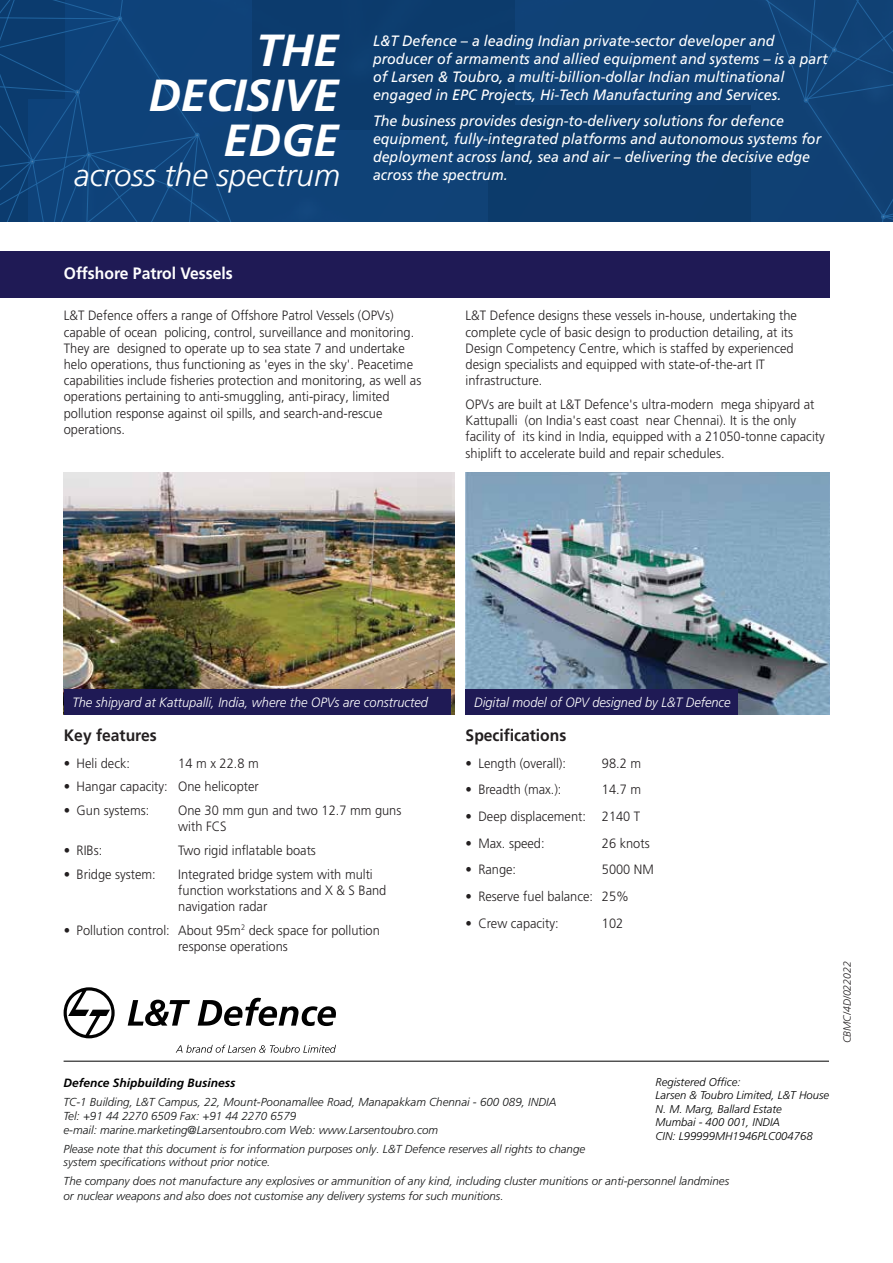
<style>
.page{position:relative;width:893px;height:1263px;background:#fff}
.page>*{position:absolute;margin:0;border:0;box-sizing:border-box;transform-origin:0 0}
.t1{font:italic 700 45px/45px "Frutiger LT Pro";color:#fff;text-align:right}
.t2{font:italic 300 31.35px "Frutiger LT Pro";color:#fff}
.t3{font:700 16.5px "Frutiger LT Pro";color:#231f20;scale:.95 1}
.t4{font:700 16.5px "Frutiger LT Pro";color:#fff;scale:.95 1}
.t5{font:italic 15px/18px "Frutiger LT Pro";color:#fff;scale:.95 1}
.t6{font:300 13.5px/16.2px "Frutiger LT Pro";color:#231f20;scale:.95 1}
.t7{font:italic 300 13.5px "Frutiger LT Pro";color:#fff;scale:.95 1}
.t8{font:italic 700 12px "Frutiger LT Pro";color:#010101}
.t9{font:italic 300 11.55px/13.8px "Frutiger LT Pro";color:#151616}
.t10{font:italic 300 11.25px/13.5px "Frutiger LT Pro";color:#010101}
.t11{font:italic 300 10.5px "Frutiger LT Pro";color:#231f20}
</style>
<div class="page">
<div style="left:0;top:251px;width:829px;height:47px;background:#1f1a55"></div>
<div style="left:0;top:0;width:893px;height:221px;background:#0f4175"></div>
<hr style="left:64px;top:1061px;width:765px;height:1px;background:#010101">
<svg style="left:128px;top:998px;width:208px;height:28px"></svg>
<svg style="left:64px;top:987px;width:51px;height:51px"></svg>
<svg style="left:176px;top:1045px;width:160px;height:8px"></svg>
<img style="left:64px;top:472px;width:391px;height:243px">
<div style="left:64px;top:689px;width:386px;height:26px;background:#1f1a55"></div>
<img style="left:466px;top:472px;width:363px;height:243px">
<div style="left:466px;top:689px;width:272px;height:26px;background:#1f1a55"></div>
<h1 class="t1" style="left:148px;top:28px;width:192px">THE<br>DECISIVE<br>EDGE</h1>
<h2 class="t2" style="left:74px;top:157px;width:267px">across the spectrum</h2>
<p class="t4" style="left:64px;top:264px;width:179px">Offshore Patrol Vessels</p>
<p class="t5" style="left:373px;top:32px;width:480px">L&amp;T Defence – a leading Indian private-sector developer and producer of armaments and allied equipment and systems – is a part of Larsen &amp; Toubro, a multi-billion-dollar Indian multinational engaged in EPC Projects, Hi-Tech Manufacturing and Services.</p>
<p class="t5" style="left:373px;top:112px;width:473px">The business provides design-to-delivery solutions for defence equipment, fully-integrated platforms and autonomous systems for deployment across land, sea and air – delivering the decisive edge across the spectrum.</p>
<p class="t6" style="left:64px;top:308px;width:378px">L&amp;T Defence offers a range of Offshore Patrol Vessels (OPVs) capable of ocean policing, control, surveillance and monitoring.<br>They are designed to operate up to sea state 7 and undertake helo operations, thus functioning as 'eyes in the sky'. Peacetime capabilities include fisheries protection and monitoring, as well as operations pertaining to anti-smuggling, anti-piracy, limited pollution response against oil spills, and search-and-rescue operations.</p>
<p class="t6" style="left:466px;top:308px;width:350px">L&amp;T Defence designs these vessels in-house, undertaking the complete cycle of basic design to production detailing, at its Design Competency Centre, which is staffed by experienced design specialists and equipped with state-of-the-art IT infrastructure.</p>
<p class="t6" style="left:466px;top:396px;width:380px">OPVs are built at L&amp;T Defence's ultra-modern mega shipyard at Kattupalli (on India's east coast near Chennai). It is the only facility of its kind in India, equipped with a 21050-tonne capacity shiplift to accelerate build and repair schedules.</p>
<p class="t7" style="left:72px;top:695px;width:376px">The shipyard at Kattupalli, India, where the OPVs are constructed</p>
<p class="t7" style="left:474px;top:695px;width:272px">Digital model of OPV designed by L&amp;T Defence</p>
<p class="t3" style="left:64px;top:725px;width:99px">Key features</p>
<p class="t6" style="left:64px;top:755px;width:71px">• Heli deck:</p>
<p class="t6" style="left:178px;top:755px;width:86px">14 m x 22.8 m</p>
<p class="t6" style="left:64px;top:779px;width:207px">• Hangar capacity: One helicopter</p>
<p class="t6" style="left:64px;top:802px;width:91px">• Gun systems:</p>
<p class="t6" style="left:178px;top:802px;width:236px">One 30 mm gun and two 12.7 mm guns with FCS</p>
<p class="t6" style="left:64px;top:842px;width:42px">• RIBs:</p>
<p class="t6" style="left:178px;top:842px;width:146px">Two rigid inflatable boats</p>
<p class="t6" style="left:64px;top:866px;width:98px">• Bridge system:</p>
<p class="t6" style="left:178px;top:866px;width:221px">Integrated bridge system with multi function workstations and X &amp; S Band navigation radar</p>
<p class="t6" style="left:178px;top:922px;width:214px;text-indent:-114px">• Pollution control: About 95m<sup>2</sup> deck space for pollution response operations</p>
<p class="t3" style="left:466px;top:725px;width:108px">Specifications</p>
<p class="t6" style="left:466px;top:755px;width:107px">• Length (overall):</p>
<p class="t6" style="left:602px;top:755px;width:43px">98.2 m</p>
<p class="t6" style="left:466px;top:782px;width:102px">• Breadth (max.):</p>
<p class="t6" style="left:602px;top:782px;width:43px">14.7 m</p>
<p class="t6" style="left:466px;top:808px;width:185px">• Deep displacement: 2140 T</p>
<p class="t6" style="left:466px;top:835px;width:85px">• Max. speed:</p>
<p class="t6" style="left:602px;top:835px;width:52px">26 knots</p>
<p class="t6" style="left:466px;top:862px;width:55px">• Range:</p>
<p class="t6" style="left:602px;top:862px;width:56px">5000 NM</p>
<p class="t6" style="left:466px;top:888px;width:173px">• Reserve fuel balance: 25%</p>
<p class="t6" style="left:466px;top:915px;width:99px">• Crew capacity:</p>
<p class="t6" style="left:602px;top:915px;width:24px">102</p>
<p class="t8" style="left:63px;top:1075px;width:174px">Defence Shipbuilding Business</p>
<p class="t10" style="left:656px;top:1075px;width:175px">Registered Office:<br>Larsen &amp; Toubro Limited, L&amp;T House<br>N. M. Marg, Ballard Estate<br>Mumbai - 400 001, INDIA<br>CIN: L99999MH1946PLC004768</p>
<p class="t9" style="left:63px;top:1095px;width:494px">TC-1 Building, L&amp;T Campus, 22, Mount-Poonamallee Road, Manapakkam Chennai - 600 089, INDIA<br>Tel: +91 44 2270 6509 Fax: +91 44 2270 6579<br>e-mail: marine.marketing@Larsentoubro.com Web: www.Larsentoubro.com</p>
<p class="t9" style="left:64px;top:1142px;width:523px">Please note that this document is for information purposes only. L&amp;T Defence reserves all rights to change system specifications without prior notice.</p>
<p class="t9" style="left:64px;top:1173px;width:667px;line-height:15.5px">The company does not manufacture any explosives or ammunition of any kind, including cluster munitions or anti-personnel landmines or nuclear weapons and also does not customise any delivery systems for such munitions.</p>
<p class="t11" style="left:841px;top:1043px;width:83px;rotate:-90deg">CBMC/4D/022022</p>
</div>
